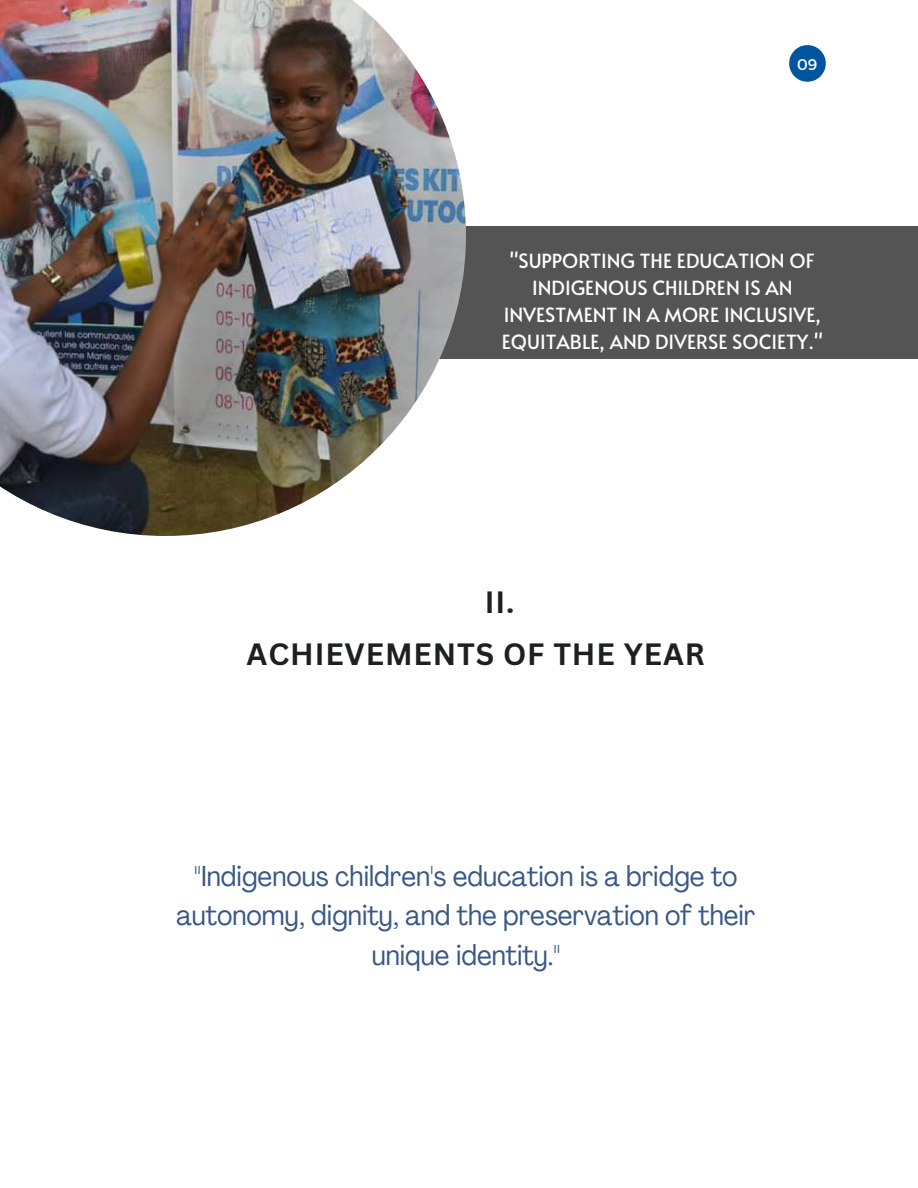
<style>
.page{position:relative;width:918px;height:1188px;background:#fff}
.page>*{position:absolute;margin:0;border:0;box-sizing:border-box;transform-origin:0 0}
.t1{font:700 30px/51.8px "Canva Sans";letter-spacing:.03em;color:#1c2120}
.t2{font:condensed 28.5px/39.3px "Agrandir";color:#385886;text-align:center}
.t3{font:19.5px/27px "Alata";color:#fff;text-align:center}
.t4{font:15.45px "Montserrat";color:#fff}
</style>
<div class="page">
<div style="left:426px;top:226px;width:492px;height:132px;background:#545454"></div>
<img style="left:0;top:0;width:466px;height:536px">
<svg style="left:789px;top:45px;width:37px;height:37px"></svg>
<p class="t4" style="left:797px;top:55px;width:22px">09</p>
<p class="t3" style="left:502px;top:247px;width:323px">"SUPPORTING THE EDUCATION OF<br>INDIGENOUS CHILDREN IS AN<br>INVESTMENT IN A MORE INCLUSIVE,<br>EQUITABLE, AND DIVERSE SOCIETY."</p>
<h1 class="t1" style="left:247px;top:575px;width:460px;text-indent:238px">II.<br>ACHIEVEMENTS OF THE YEAR</h1>
<h2 class="t2" style="left:176px;top:859px;width:581px">"Indigenous children's education is a bridge to autonomy, dignity, and the preservation of their unique identity."</h2>
</div>
